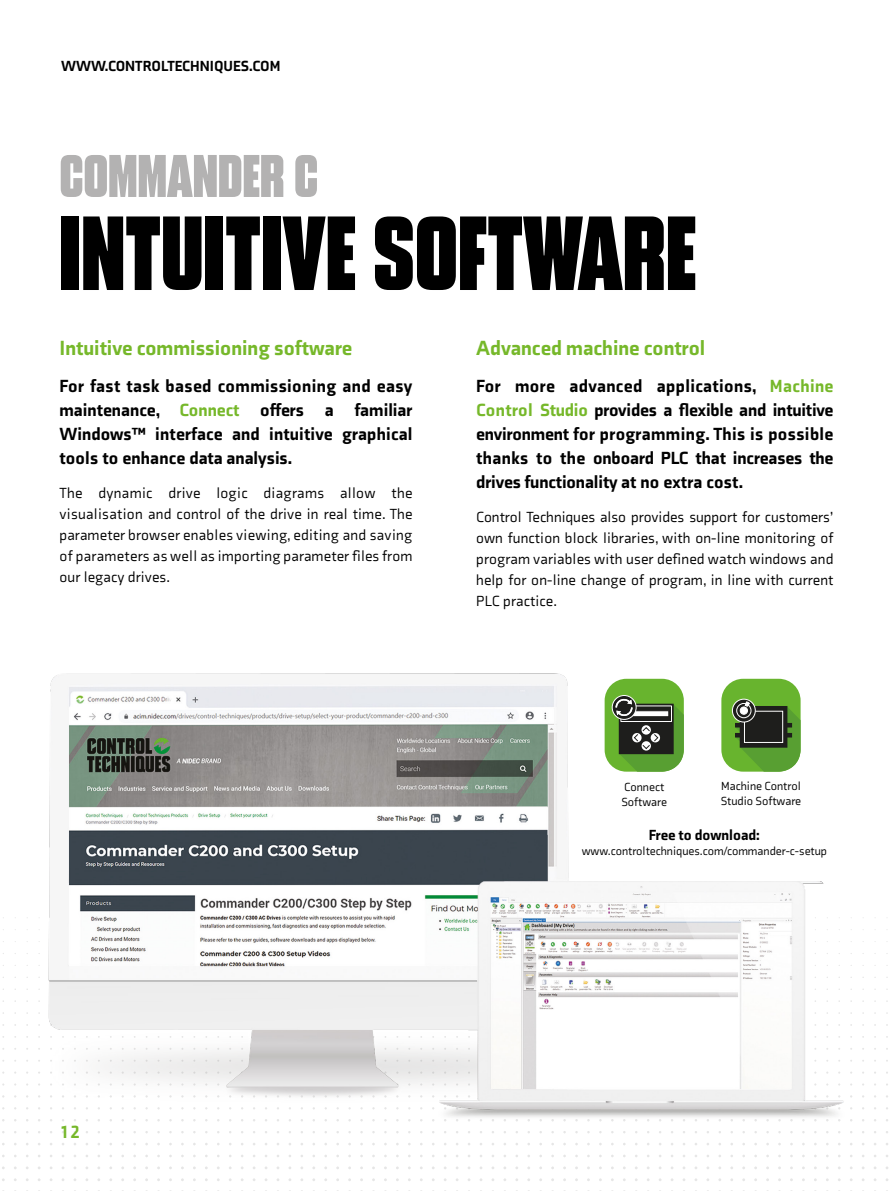
<style>
.page{position:relative;width:893px;height:1191px;background:#fff}
.page>*{position:absolute;margin:0;border:0;box-sizing:border-box;transform-origin:0 0}
.t1{font:105px "Blunt Con";color:#000}
.t2{font:60px "Blunt Con";color:#b3b2b2}
.t3{font:900 21px "Axia";color:#76b82a}
.t4{font:900 18px/24px "Axia";color:#000;text-align:justify}
.t5{font:900 18px "Axia";color:#76b82a}
.t6{font:15px/21px "Axia";letter-spacing:.01em;color:#000;text-align:justify}
.t7{font:900 15px "Axia";color:#000}
.t8{font:12px/15px "Axia";color:#000}
.s1{color:#76b82a}
</style>
<div class="page">
<img style="left:2px;top:673px;width:886px;height:518px">
<div style="left:605px;top:679px;width:79px;height:92px;background:#68b42e;border-radius:22px"></div>
<svg style="left:612px;top:695px;width:24px;height:24px"></svg>
<div style="left:612px;top:695px;width:24px;height:25px;border:1px solid #fff;border-radius:50%"></div>
<svg style="left:615px;top:699px;width:69px;height:72px;background:#567344"></svg>
<svg style="left:653px;top:733px;width:6px;height:9px"></svg>
<div style="left:721px;top:679px;width:80px;height:92px;background:#68b42e;border-radius:22px"></div>
<svg style="left:732px;top:699px;width:23px;height:23px"></svg>
<div style="left:732px;top:699px;width:24px;height:23px;border:1px solid #fff;border-radius:50%"></div>
<svg style="left:735px;top:702px;width:66px;height:69px"></svg>
<p class="t7" style="left:61px;top:56px;width:221px">WWW.CONTROLTECHNIQUES.COM</p>
<h2 class="t2" style="left:60px;top:149px;width:260px">COMMANDER C</h2>
<h1 class="t1" style="left:60px;top:206px;width:638px">INTUITIVE SOFTWARE</h1>
<h3 class="t3" style="left:60px;top:335px;width:294px">Intuitive commissioning software</h3>
<p class="t4" style="left:60px;top:373px;width:354px">For fast task based commissioning and easy maintenance, <span class="s1">Connect</span> offers a familiar Windows™ interface and intuitive graphical tools to enhance data analysis.</p>
<p class="t6" style="left:60px;top:482px;width:354px">The dynamic drive logic diagrams allow the visualisation and control of the drive in real time. The parameter browser enables viewing, editing and saving of parameters as well as importing parameter files from our legacy drives.</p>
<h3 class="t3" style="left:476px;top:335px;width:230px">Advanced machine control</h3>
<p class="t4" style="left:476px;top:373px;width:359px">For more advanced applications, <span class="s1">Machine Control Studio</span> provides a flexible and intuitive environment for programming. This is possible thanks to the onboard PLC that increases the drives functionality at no extra cost.</p>
<p class="t6" style="left:476px;top:506px;width:359px">Control Techniques also provides support for customers’ own function block libraries, with on-line monitoring of program variables with user defined watch windows and help for on-line change of program, in line with current PLC practice.</p>
<p class="t8" style="left:621px;top:779px;width:47px">Connect<br>Software</p>
<p class="t8" style="left:721px;top:778px;width:82px">Machine Control<br>Studio Software</p>
<p class="t7" style="left:649px;top:825px;width:112px">Free to download:</p>
<p class="t8" style="left:582px;top:843px;width:247px">www.controltechniques.com/commander-c-setup</p>
<p class="t5" style="left:60px;top:1121px;width:22px">12</p>
</div>
